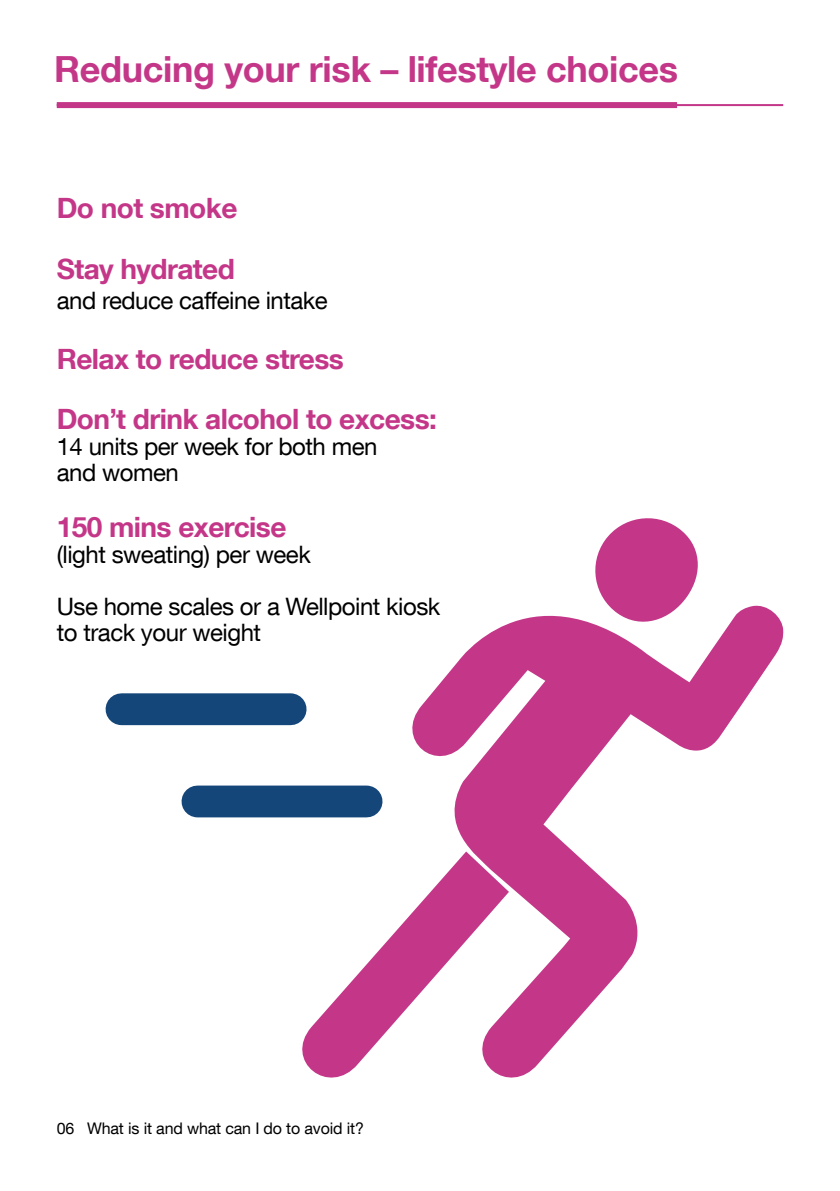
<style>
.page{position:relative;width:840px;height:1191px;background:#fff}
.page>*{position:absolute;margin:0;border:0;box-sizing:border-box;transform-origin:0 0}
.t1{font:700 36px "Helvetica Neue LT Com";letter-spacing:-.01em;color:#c43788}
.t2{font:700 28px/60px "Helvetica Neue LT Com";letter-spacing:-.02em;color:#c43788}
.t3{font:24px/26px "Helvetica Neue LT Com";letter-spacing:-.02em;color:#000}
.t4{font:16px "Helvetica Neue LT Com";letter-spacing:-.01em;color:#000}
</style>
<div class="page">
<hr style="left:57px;top:104px;width:725px;height:2px;background:#c43788">
<div style="left:57px;top:102px;width:619px;height:6px;background:#c43788"></div>
<svg style="left:283px;top:801px;width:100px;height:17px"></svg>
<div style="left:121px;top:693px;width:169px;height:32px;background:#15467a"></div>
<div style="left:197px;top:785px;width:169px;height:32px;background:#15467a"></div>
<svg style="left:595px;top:518px;width:103px;height:49px"></svg>
<svg style="left:302px;top:935px;width:90px;height:143px;fill:#c43788"></svg>
<svg style="left:392px;top:567px;width:390px;height:511px"></svg>
<h1 class="t1" style="left:54px;top:47px;width:625px">Reducing your risk – lifestyle choices</h1>
<p class="t2" style="left:57px;top:178px;width:182px">Do not smoke<br>Stay hydrated</p>
<p class="t3" style="left:57px;top:286px;width:272px">and reduce caffeine intake</p>
<p class="t2" style="left:57px;top:328px;width:381px">Relax to reduce stress<br>Don’t drink alcohol to excess:</p>
<p class="t3" style="left:57px;top:432px;width:322px">14 units per week for both men and women</p>
<p class="t2" style="left:57px;top:496px;width:231px">150 mins exercise</p>
<p class="t3" style="left:57px;top:527px;width:385px;line-height:52px">(light sweating) per week<br>Use home scales or a Wellpoint kiosk</p>
<p class="t3" style="left:57px;top:618px;width:206px">to track your weight</p>
<p class="t4" style="left:57px;top:1118px;width:308px">06 What is it and what can I do to avoid it?</p>
</div>
